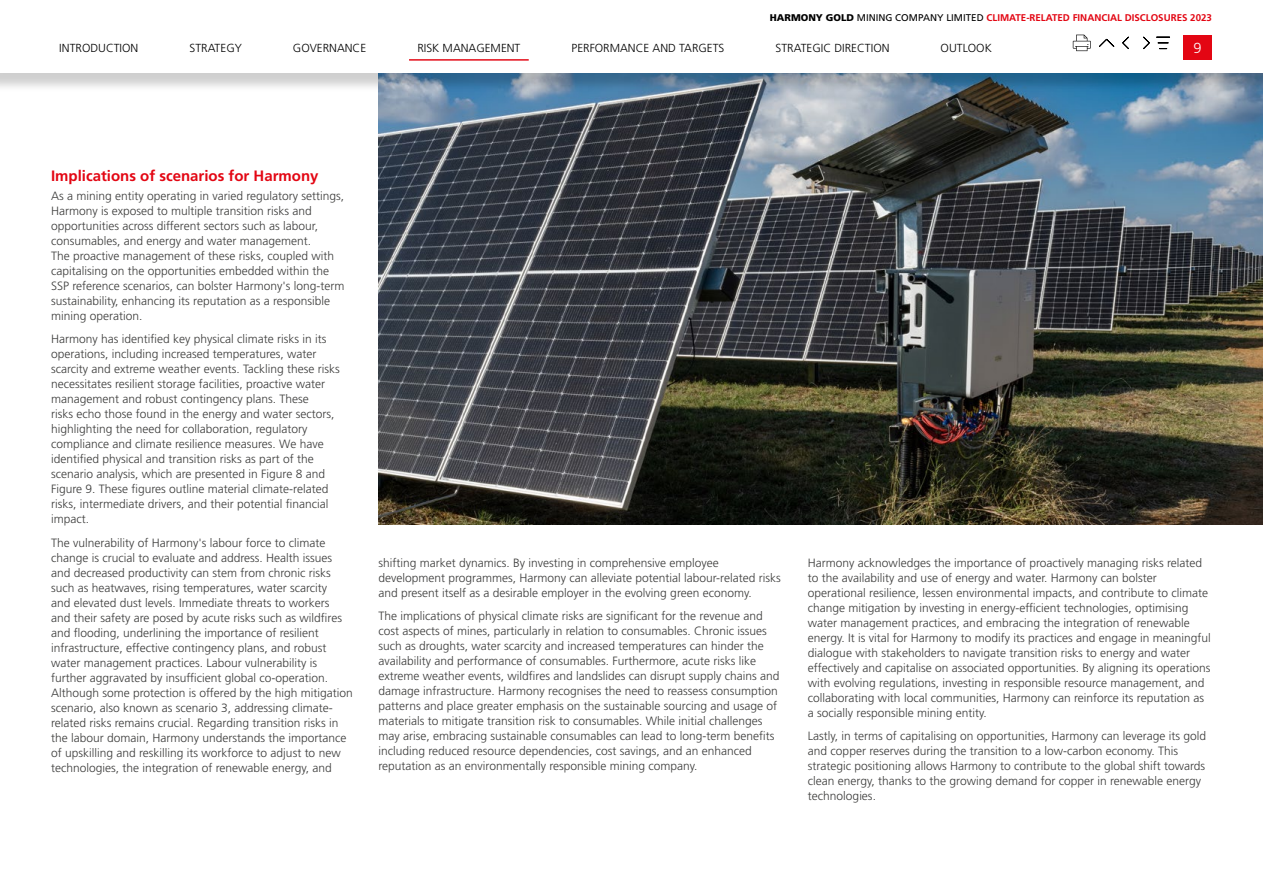
<style>
.page{position:relative;width:1263px;height:893px;background:#fff}
.page>*{position:absolute;margin:0;border:0;box-sizing:border-box;transform-origin:0 0}
.Front-Level-1{font:700 15px "Frutiger LT Std";color:#e30613}
.t1{font:300 14.55px "Frutiger LT Std";color:#fff}
.Front-Body-Copy{font:300 12px/15px "Frutiger LT Std";color:#3c3c3b}
.t2{font:300 11.7px "Frutiger LT Std";color:#000}
.t3{font:700 9.75px "Frutiger LT Std";color:#e30613}
.s1{font-weight:900;color:#000}
.s2{font-weight:400;color:#000}
</style>
<div class="page">
<img style="left:378px;top:92px;width:885px;height:432px">
<div style="left:0;top:0;width:1263px;height:92px;background:#000;opacity:.19"></div>
<div style="left:0;top:0;width:1263px;height:73px;background:#fff"></div>
<hr style="left:409px;top:59px;width:120px;height:2px;background:#e30613">
<div style="left:1183px;top:35px;width:29px;height:24px;background:#e30613"></div>
<svg style="left:1157px;top:37px;width:12px;height:12px"></svg>
<svg style="left:1122px;top:36px;width:28px;height:14px"></svg>
<svg style="left:1099px;top:38px;width:16px;height:9px"></svg>
<svg style="left:1073px;top:35px;width:18px;height:16px"></svg>
<p class="t3" style="left:770px;top:12px;width:444px"><span class="s1">HARMONY GOLD</span> <span class="s2">MINING COMPANY LIMITED</span> CLIMATE-RELATED FINANCIAL DISCLOSURES 2023</p>
<p class="t2" style="left:59px;top:41px;width:81px">INTRODUCTION</p>
<p class="t2" style="left:417px;top:41px;width:105px">RISK MANAGEMENT</p>
<p class="t1" style="left:1193px;top:39px;width:10px">9</p>
<p class="t2" style="left:189px;top:41px;width:54px">STRATEGY</p>
<p class="t2" style="left:293px;top:41px;width:75px">GOVERNANCE</p>
<p class="t2" style="left:571px;top:41px;width:154px">PERFORMANCE AND TARGETS</p>
<p class="t2" style="left:775px;top:41px;width:116px">STRATEGIC DIRECTION</p>
<p class="t2" style="left:941px;top:41px;width:53px">OUTLOOK</p>
<p class="Front-Level-1" style="left:51px;top:167px;width:269px">Implications of scenarios for Harmony</p>
<p class="Front-Body-Copy" style="left:51px;top:188px;width:295px">As a mining entity operating in varied regulatory settings, Harmony is exposed to multiple transition risks and opportunities across different sectors such as labour, consumables, and energy and water management.<br>The proactive management of these risks, coupled with capitalising on the opportunities embedded within the SSP reference scenarios, can bolster Harmony's long-term sustainability, enhancing its reputation as a responsible mining operation.</p>
<p class="Front-Body-Copy" style="left:51px;top:332px;width:290px">Harmony has identified key physical climate risks in its operations, including increased temperatures, water scarcity and extreme weather events. Tackling these risks necessitates resilient storage facilities, proactive water management and robust contingency plans. These<br>risks echo those found in the energy and water sectors, highlighting the need for collaboration, regulatory compliance and climate resilience measures. We have identified physical and transition risks as part of the scenario analysis, which are presented in Figure 8 and Figure 9. These figures outline material climate-related risks, intermediate drivers, and their potential financial impact.</p>
<p class="Front-Body-Copy" style="left:51px;top:535px;width:303px">The vulnerability of Harmony's labour force to climate change is crucial to evaluate and address. Health issues and decreased productivity can stem from chronic risks such as heatwaves, rising temperatures, water scarcity<br>and elevated dust levels. Immediate threats to workers<br>and their safety are posed by acute risks such as wildfires and flooding, underlining the importance of resilient infrastructure, effective contingency plans, and robust water management practices. Labour vulnerability is further aggravated by insufficient global co-operation.<br>Although some protection is offered by the high mitigation scenario, also known as scenario 3, addressing climate&shy;related risks remains crucial. Regarding transition risks in the labour domain, Harmony understands the importance of upskilling and reskilling its workforce to adjust to new technologies, the integration of renewable energy, and</p>
<p class="Front-Body-Copy" style="left:378px;top:555px;width:404px">shifting market dynamics. By investing in comprehensive employee development programmes, Harmony can alleviate potential labour-related risks and present itself as a desirable employer in the evolving green economy.</p>
<p class="Front-Body-Copy" style="left:378px;top:608px;width:402px">The implications of physical climate risks are significant for the revenue and cost aspects of mines, particularly in relation to consumables. Chronic issues such as droughts, water scarcity and increased temperatures can hinder the availability and performance of consumables. Furthermore, acute risks like extreme weather events, wildfires and landslides can disrupt supply chains and damage infrastructure. Harmony recognises the need to reassess consumption patterns and place greater emphasis on the sustainable sourcing and usage of materials to mitigate transition risk to consumables. While initial challenges may arise, embracing sustainable consumables can lead to long-term benefits including reduced resource dependencies, cost savings, and an enhanced reputation as an environmentally responsible mining company.</p>
<p class="Front-Body-Copy" style="left:808px;top:555px;width:404px">Harmony acknowledges the importance of proactively managing risks related to the availability and use of energy and water. Harmony can bolster operational resilience, lessen environmental impacts, and contribute to climate change mitigation by investing in energy-efficient technologies, optimising water management practices, and embracing the integration of renewable energy. It is vital for Harmony to modify its practices and engage in meaningful dialogue with stakeholders to navigate transition risks to energy and water effectively and capitalise on associated opportunities. By aligning its operations with evolving regulations, investing in responsible resource management, and collaborating with local communities, Harmony can reinforce its reputation as a socially responsible mining entity.</p>
<p class="Front-Body-Copy" style="left:808px;top:728px;width:400px">Lastly, in terms of capitalising on opportunities, Harmony can leverage its gold and copper reserves during the transition to a low-carbon economy. This strategic positioning allows Harmony to contribute to the global shift towards clean energy, thanks to the growing demand for copper in renewable energy technologies.</p>
</div>
